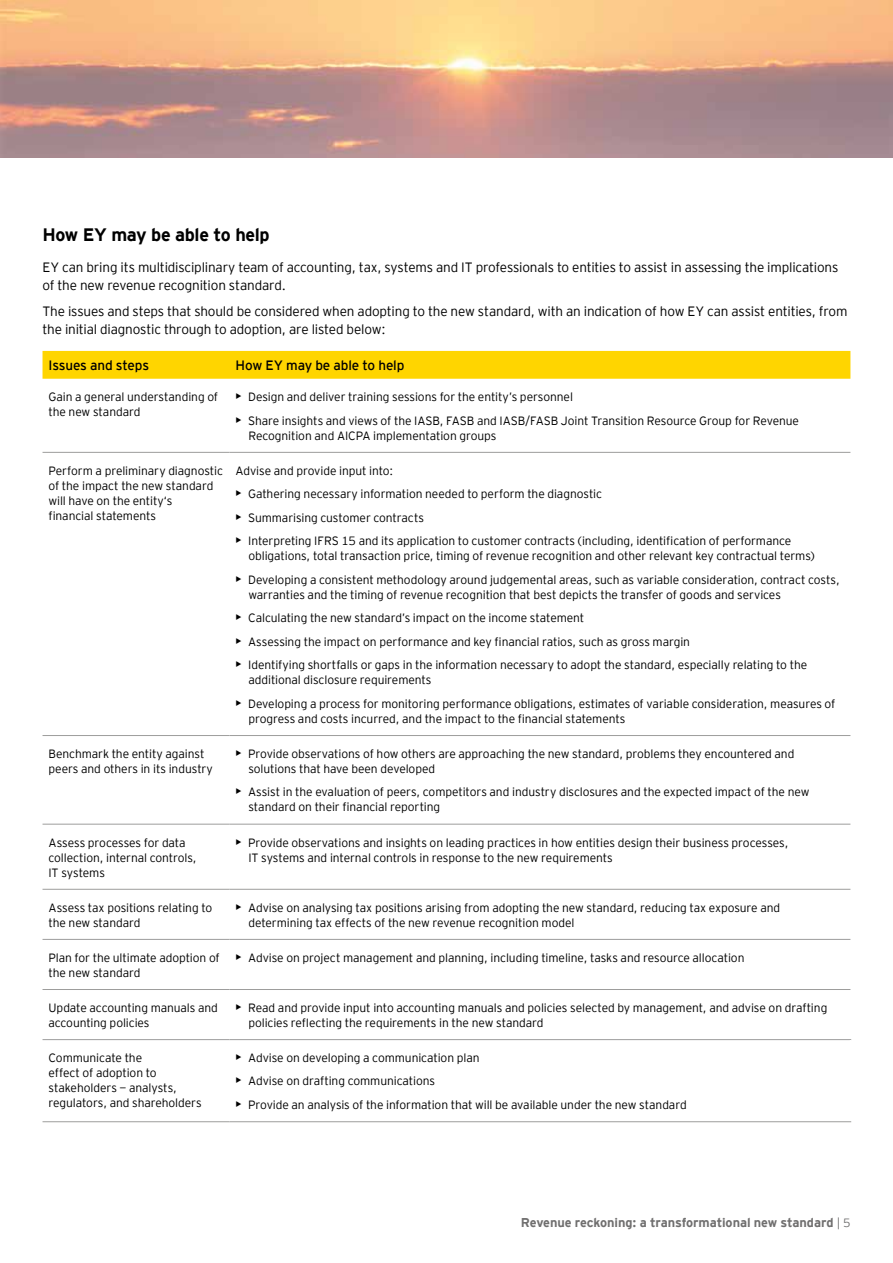
<style>
.page{position:relative;width:893px;height:1263px;background:#fff}
.page>*{position:absolute;margin:0;border:0;box-sizing:border-box;transform-origin:0 0}
.t1{font:700 18px "EY Interstate";letter-spacing:-.025em;color:#000}
.t2{font:300 13.5px/18px "EY Interstate";letter-spacing:-.015em;color:#000}
.t3{font:13.5px "EY Interstate";letter-spacing:-.01em;color:#000}
.t4{font:700 12.75px "EY Interstate";letter-spacing:-.01em;color:#706f6f}
.t5{font:300 12px/15px "EY Interstate";letter-spacing:-.01em;color:#000}
.s1{font-weight:400;font-size:13.5px}
.s2{font-weight:300;font-size:12px}
</style>
<div class="page">
<div style="left:43px;top:351px;width:807px;height:28px;background:#ffd500"></div>
<hr style="left:43px;top:452px;width:187px;height:1px;background:#9d9d9c">
<hr style="left:230px;top:452px;width:620px;height:1px;background:#9d9d9c">
<hr style="left:43px;top:735px;width:187px;height:1px;background:#9d9d9c">
<hr style="left:230px;top:735px;width:620px;height:1px;background:#9d9d9c">
<hr style="left:43px;top:824px;width:187px;height:1px;background:#9d9d9c">
<hr style="left:230px;top:824px;width:620px;height:1px;background:#9d9d9c">
<hr style="left:43px;top:889px;width:187px;height:1px;background:#9d9d9c">
<hr style="left:230px;top:889px;width:620px;height:1px;background:#9d9d9c">
<hr style="left:43px;top:939px;width:187px;height:1px;background:#9d9d9c">
<hr style="left:230px;top:939px;width:620px;height:1px;background:#9d9d9c">
<hr style="left:43px;top:989px;width:187px;height:1px;background:#9d9d9c">
<hr style="left:230px;top:989px;width:620px;height:1px;background:#9d9d9c">
<hr style="left:43px;top:1039px;width:187px;height:1px;background:#9d9d9c">
<hr style="left:230px;top:1039px;width:621px;height:1px;background:#9d9d9c">
<hr style="left:43px;top:1121px;width:187px;height:1px;background:#9d9d9c">
<hr style="left:230px;top:1121px;width:621px;height:1px;background:#9d9d9c">
<h1 class="t1" style="left:43px;top:221px;width:229px">How EY may be able to help</h1>
<p class="t2" style="left:43px;top:257px;width:797px">EY can bring its multidisciplinary team of accounting, tax, systems and IT professionals to entities to assist in assessing the implications of the new revenue recognition standard.</p>
<p class="t2" style="left:43px;top:301px;width:806px">The issues and steps that should be considered when adopting to the new standard, with an indication of how EY can assist entities, from the initial diagnostic through to adoption, are listed below:</p>
<p class="t3" style="left:49px;top:356px;width:102px">Issues and steps</p>
<p class="t3" style="left:236px;top:356px;width:170px">How EY may be able to help</p>
<p class="t5" style="left:49px;top:389px;width:171px">Gain a general understanding of the new standard</p>
<p class="t5" style="left:236px;top:389px;width:339px"><span class="s1">•</span> ►Design and deliver training sessions for the entity’s personnel</p>
<p class="t5" style="left:248px;top:412px;width:552px;text-indent:-13px"><span class="s1">•</span> ►Share insights and views of the IASB, FASB and IASB/FASB Joint Transition Resource Group for Revenue<br>Recognition and AICPA implementation groups</p>
<p class="t5" style="left:49px;top:462px;width:176px">Perform a preliminary diagnostic of the impact the new standard will have on the entity‘s<br>financial statements</p>
<p class="t5" style="left:236px;top:462px;width:159px">Advise and provide input into:</p>
<p class="t5" style="left:236px;top:486px;width:368px"><span class="s1">•</span> ►Gathering necessary information needed to perform the diagnostic</p>
<p class="t5" style="left:236px;top:509px;width:190px"><span class="s1">•</span> ►Summarising customer contracts</p>
<p class="t5" style="left:248px;top:533px;width:568px;text-indent:-13px"><span class="s1">•</span> ►Interpreting IFRS 15 and its application to customer contracts (including, identification of performance obligations, total transaction price, timing of revenue recognition and other relevant key contractual terms)</p>
<p class="t5" style="left:248px;top:571px;width:593px;text-indent:-13px"><span class="s1">•</span> ►Developing a consistent methodology around judgemental areas, such as variable consideration, contract costs, warranties and the timing of revenue recognition that best depicts the transfer of goods and services</p>
<p class="t5" style="left:236px;top:610px;width:350px"><span class="s1">•</span> ►Calculating the new standard’s impact on the income statement</p>
<p class="t5" style="left:236px;top:633px;width:456px"><span class="s1">•</span> ►Assessing the impact on performance and key financial ratios, such as gross margin</p>
<p class="t5" style="left:248px;top:657px;width:560px;text-indent:-13px"><span class="s1">•</span> ►Identifying shortfalls or gaps in the information necessary to adopt the standard, especially relating to the additional disclosure requirements</p>
<p class="t5" style="left:248px;top:695px;width:589px;text-indent:-13px"><span class="s1">•</span> ►Developing a process for monitoring performance obligations, estimates of variable consideration, measures of progress and costs incurred, and the impact to the financial statements</p>
<p class="t5" style="left:49px;top:745px;width:166px">Benchmark the entity against peers and others in its industry</p>
<p class="t5" style="left:248px;top:745px;width:547px;text-indent:-13px"><span class="s1">•</span> ►Provide observations of how others are approaching the new standard, problems they encountered and solutions that have been developed</p>
<p class="t5" style="left:248px;top:784px;width:563px;text-indent:-13px"><span class="s1">•</span> ►Assist in the evaluation of peers, competitors and industry disclosures and the expected impact of the new standard on their financial reporting</p>
<p class="t5" style="left:49px;top:834px;width:150px">Assess processes for data collection, internal controls,<br>IT systems</p>
<p class="t5" style="left:248px;top:834px;width:542px;text-indent:-13px"><span class="s1">•</span> ►Provide observations and insights on leading practices in how entities design their business processes,<br>IT systems and internal controls in response to the new requirements</p>
<p class="t5" style="left:49px;top:899px;width:165px">Assess tax positions relating to the new standard</p>
<p class="t5" style="left:248px;top:899px;width:533px;text-indent:-13px"><span class="s1">•</span> ►Advise on analysing tax positions arising from adopting the new standard, reducing tax exposure and determining tax effects of the new revenue recognition model</p>
<p class="t5" style="left:49px;top:949px;width:173px">Plan for the ultimate adoption of the new standard</p>
<p class="t5" style="left:236px;top:949px;width:510px"><span class="s1">•</span> ►Advise on project management and planning, including timeline, tasks and resource allocation</p>
<p class="t5" style="left:49px;top:999px;width:171px">Update accounting manuals and accounting policies</p>
<p class="t5" style="left:248px;top:999px;width:580px;text-indent:-13px"><span class="s1">•</span> ►Read and provide input into accounting manuals and policies selected by management, and advise on drafting policies reflecting the requirements in the new standard</p>
<p class="t5" style="left:49px;top:1049px;width:155px">Communicate the<br>effect of adoption to stakeholders − analysts, regulators, and shareholders</p>
<p class="t5" style="left:236px;top:1049px;width:245px"><span class="s1">•</span> ►Advise on developing a communication plan</p>
<p class="t5" style="left:236px;top:1073px;width:201px"><span class="s1">•</span> ►Advise on drafting communications</p>
<p class="t5" style="left:236px;top:1096px;width:453px"><span class="s1">•</span> ►Provide an analysis of the information that will be available under the new standard</p>
<p class="t4" style="left:521px;top:1213px;width:331px">Revenue reckoning: a transformational new standard <span class="s2">| 5</span></p>
</div>
